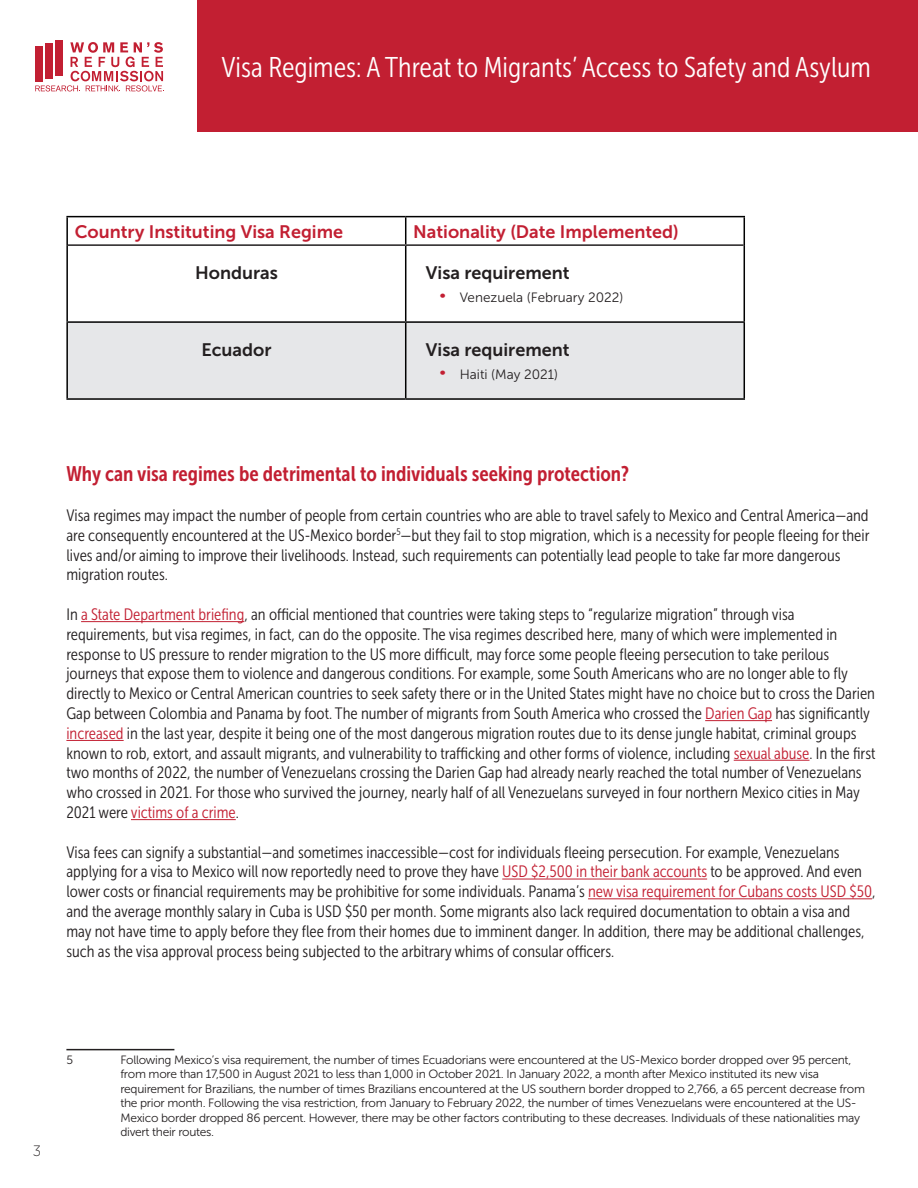
<style>
.page{position:relative;width:918px;height:1188px;background:#fff}
.page>*{position:absolute;margin:0;border:0;box-sizing:border-box;transform-origin:0 0}
.t1{font:28.5px "Museo Sans Cond 300";color:#fff}
.Heading_2{font:21px "Museo Sans Cond 700";color:#c21f32}
.t2{font:18px "Museo Sans 700";color:#c21f32}
.t3{font:18px "Museo Sans 700";color:#231f20}
.MainBody{font:16.5px/19.8px "Museo Sans Cond 300";color:#231f20}
.t4{font:15px "Museo Sans 100";color:#231f20}
.t5{font:13.5px "Museo Sans 300";color:#231f20}
.Footnote_text{font:12px "Museo Sans 300";letter-spacing:-.025em;color:#231f20}
.s1{font-size:14.85px;color:#c21f32}
.s2{color:#c21f32}
</style>
<div class="page">
<div style="left:198px;top:0;width:720px;height:132px;background:#c21f32"></div>
<div style="left:55px;top:40px;width:8px;height:35px;background:#c21f32"></div>
<svg style="left:35px;top:42px;width:129px;height:49px"></svg>
<hr style="left:81px;top:621px;width:163px;height:1px;background:#c21f32">
<hr style="left:705px;top:720px;width:67px;height:1px;background:#c21f32">
<hr style="left:66px;top:740px;width:58px;height:1px;background:#c21f32">
<hr style="left:734px;top:760px;width:76px;height:1px;background:#c21f32">
<hr style="left:131px;top:819px;width:105px;height:1px;background:#c21f32">
<hr style="left:502px;top:879px;width:205px;height:1px;background:#c21f32">
<hr style="left:588px;top:898px;width:284px;height:1px;background:#c21f32">
<div style="left:68px;top:323px;width:676px;height:75px;background:#e6e7e9"></div>
<hr style="left:66px;top:216px;width:340px;height:1px;background:#000">
<hr style="left:66px;top:217px;width:2px;height:28px;background:#000">
<hr style="left:406px;top:216px;width:339px;height:1px;background:#000">
<svg style="left:405px;top:217px;width:1px;height:27px"></svg>
<svg style="left:744px;top:217px;width:1px;height:28px"></svg>
<hr style="left:66px;top:245px;width:2px;height:76px;background:#000">
<hr style="left:405px;top:246px;width:1px;height:75px;background:#000">
<hr style="left:744px;top:245px;width:1px;height:76px;background:#000">
<hr style="left:66px;top:321px;width:340px;height:2px;background:#000">
<hr style="left:66px;top:323px;width:2px;height:75px;background:#000">
<hr style="left:406px;top:321px;width:339px;height:2px;background:#000">
<hr style="left:405px;top:323px;width:1px;height:75px;background:#000">
<hr style="left:744px;top:323px;width:1px;height:75px;background:#000">
<hr style="left:66px;top:398px;width:340px;height:2px;background:#000">
<hr style="left:406px;top:398px;width:339px;height:2px;background:#000">
<hr style="left:68px;top:244px;width:338px;height:2px;background:#231f20">
<hr style="left:406px;top:244px;width:338px;height:2px;background:#231f20">
<hr style="left:66px;top:1049px;width:108px;height:1px;background:#231f20">
<h1 class="t1" style="left:221px;top:51px;width:651px">Visa Regimes: A Threat to Migrants’ Access to Safety and Asylum</h1>
<p class="t2" style="left:75px;top:221px;width:270px">Country Instituting Visa Regime</p>
<p class="t2" style="left:413px;top:221px;width:267px">Nationality (Date Implemented)</p>
<p class="t3" style="left:195px;top:263px;width:84px">Honduras</p>
<p class="t3" style="left:426px;top:263px;width:145px">Visa requirement</p>
<p class="t5" style="left:439px;top:290px;width:185px"><span class="s1">•</span> Venezuela (February 2022)</p>
<p class="t3" style="left:201px;top:340px;width:72px">Ecuador</p>
<p class="t3" style="left:426px;top:340px;width:145px">Visa requirement</p>
<p class="t5" style="left:439px;top:367px;width:120px"><span class="s1">•</span> Haiti (May 2021)</p>
<p class="Heading_2" style="left:66px;top:462px;width:564px">Why can visa regimes be detrimental to individuals seeking protection?</p>
<p class="MainBody" style="left:66px;top:506px;width:805px">Visa regimes may impact the number of people from certain countries who are able to travel safely to Mexico and Central America—and are consequently encountered at the US-Mexico border<sup>5</sup>—but they fail to stop migration, which is a necessity for people fleeing for their lives and/or aiming to improve their livelihoods. Instead, such requirements can potentially lead people to take far more dangerous migration routes.</p>
<p class="MainBody" style="left:66px;top:605px;width:810px">In <span class="s2">a State Department briefing</span>, an official mentioned that countries were taking steps to “regularize migration” through visa requirements, but visa regimes, in fact, can do the opposite. The visa regimes described here, many of which were implemented in response to US pressure to render migration to the US more difficult, may force some people fleeing persecution to take perilous journeys that expose them to violence and dangerous conditions. For example, some South Americans who are no longer able to fly directly to Mexico or Central American countries to seek safety there or in the United States might have no choice but to cross the Darien Gap between Colombia and Panama by foot. The number of migrants from South America who crossed the <span class="s2">Darien Gap</span> has significantly <span class="s2">increased</span> in the last year, despite it being one of the most dangerous migration routes due to its dense jungle habitat, criminal groups known to rob, extort, and assault migrants, and vulnerability to trafficking and other forms of violence, including <span class="s2">sexual abuse</span>. In the first two months of 2022, the number of Venezuelans crossing the Darien Gap had already nearly reached the total number of Venezuelans who crossed in 2021. For those who survived the journey, nearly half of all Venezuelans surveyed in four northern Mexico cities in May 2021 were <span class="s2">victims of a crime</span>.</p>
<p class="MainBody" style="left:66px;top:842px;width:811px">Visa fees can signify a substantial—and sometimes inaccessible—cost for individuals fleeing persecution. For example, Venezuelans applying for a visa to Mexico will now reportedly need to prove they have <span class="s2">USD $2,500 in their bank accounts</span> to be approved. And even lower costs or financial requirements may be prohibitive for some individuals. Panama’s <span class="s2">new visa requirement for Cubans costs USD $50</span>, and the average monthly salary in Cuba is USD $50 per month. Some migrants also lack required documentation to obtain a visa and may not have time to apply before they flee from their homes due to imminent danger. In addition, there may be additional challenges, such as the visa approval process being subjected to the arbitrary whims of consular officers.</p>
<p class="t4" style="left:33px;top:1143px;width:10px">3</p>
<p class="Footnote_text" style="left:66px;top:1053px;width:8px">5</p>
<p class="Footnote_text" style="left:120px;top:1053px;width:732px">Following Mexico’s visa requirement, the number of times Ecuadorians were encountered at the US-Mexico border dropped over 95 percent,</p>
<p class="Footnote_text" style="left:120px;top:1068px;width:700px">from more than 17,500 in August 2021 to less than 1,000 in October 2021. In January 2022, a month after Mexico instituted its new visa</p>
<p class="Footnote_text" style="left:120px;top:1082px;width:746px">requirement for Brazilians, the number of times Brazilians encountered at the US southern border dropped to 2,766, a 65 percent decrease from</p>
<p class="Footnote_text" style="left:120px;top:1097px;width:738px">the prior month. Following the visa restriction, from January to February 2022, the number of times Venezuelans were encountered at the US-</p>
<p class="Footnote_text" style="left:120px;top:1111px;width:741px">Mexico border dropped 86 percent. However, there may be other factors contributing to these decreases. Individuals of these nationalities may</p>
<p class="Footnote_text" style="left:120px;top:1125px;width:95px">divert their routes.</p>
</div>
